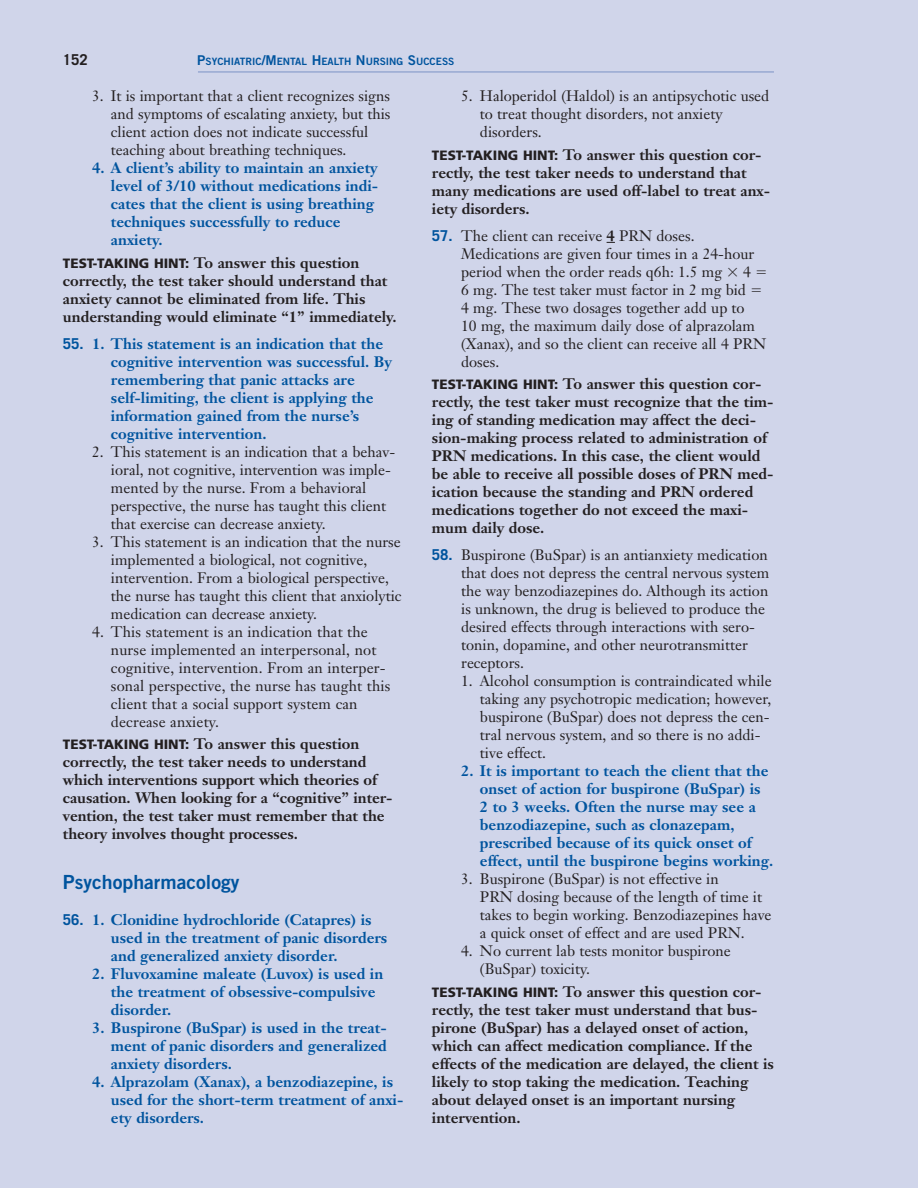
<style>
.page{position:relative;width:918px;height:1188px;background:#d0d5ea}
.page>*{position:absolute;margin:0;border:0;box-sizing:border-box;transform-origin:0 0}
.t1{font:19.5px "Trade Gothic Bold Two";color:#00549e}
.t2{font:15px/18px "Janson Text";color:#231f20}
.t3{font:700 15px/18px "Janson Text";color:#231f20}
.t4{font:700 15px/18px "Janson Text";color:#00549e}
.t5{font:700 15px "Trade Gothic";color:#231f20}
.t6{font:10.2px "Trade Gothic Bold Two";color:#00549e}
.s1{font-size:13.5px}
.s2{font-family:"Frutiger";font-weight:900;font-size:13.5px}
.s3{font-family:"Trade Gothic"}
.s4{font-family:"Trade Gothic";font-weight:700;color:#00549e}
.s5{font-weight:700}
</style>
<div class="page">
<svg style="left:728px;top:268px;width:9px;height:8px"></svg>
<svg style="left:757px;top:270px;width:9px;height:4px"></svg>
<svg style="left:752px;top:288px;width:9px;height:4px"></svg>
<p class="t5" style="left:63px;top:50px;width:27px">152</p>
<p class="t6" style="left:197px;top:55px;width:259px"><span class="s1">P</span>SYCHIATRIC<span class="s1">/M</span>ENTAL <span class="s1">H</span>EALTH <span class="s1">N</span>URSING <span class="s1">S</span>UCCESS</p>
<p class="t2" style="left:111px;top:87px;width:281px;text-indent:-19px">3. It is important that a client recognizes signs and symptoms of escalating anxiety, but this client action does not indicate successful teaching about breathing techniques.</p>
<p class="t4" style="left:111px;top:159px;width:269px;text-indent:-19px">4. A client’s ability to maintain an anxiety level of 3/10 without medications indi&shy;cates that the client is using breathing techniques successfully to reduce anxiety.</p>
<p class="t3" style="left:63px;top:253px;width:335px"><span class="s2">TEST-TAKING HINT:</span> To answer this question correctly, the test taker should understand that anxiety cannot be eliminated from life. This understanding would eliminate “1” immediately.</p>
<p class="t4" style="left:111px;top:334px;width:283px;text-indent:-48px"><span class="s3">55.</span> 1. This statement is an indication that the cognitive intervention was successful. By remembering that panic attacks are self-limiting, the client is applying the information gained from the nurse’s cognitive intervention.</p>
<p class="t2" style="left:111px;top:443px;width:286px;text-indent:-19px">2. This statement is an indication that a behav&shy;ioral, not cognitive, intervention was imple&shy;mented by the nurse. From a behavioral perspective, the nurse has taught this client that exercise can decrease anxiety.</p>
<p class="t2" style="left:111px;top:533px;width:292px;text-indent:-19px">3. This statement is an indication that the nurse implemented a biological, not cognitive, intervention. From a biological perspective, the nurse has taught this client that anxiolytic medication can decrease anxiety.</p>
<p class="t2" style="left:111px;top:623px;width:281px;text-indent:-19px">4. This statement is an indication that the nurse implemented an interpersonal, not cognitive, intervention. From an interper&shy;sonal perspective, the nurse has taught this client that a social support system can decrease anxiety.</p>
<p class="t3" style="left:63px;top:735px;width:331px"><span class="s2">TEST-TAKING HINT:</span> To answer this question correctly, the test taker needs to understand which interventions support which theories of causation. When looking for a “cognitive” inter&shy;vention, the test taker must remember that the theory involves thought processes.</p>
<h1 class="t1" style="left:63px;top:870px;width:178px">Psychopharmacology</h1>
<p class="t4" style="left:111px;top:910px;width:278px;text-indent:-48px"><span class="s3">56.</span> 1. Clonidine hydrochloride (Catapres) is used in the treatment of panic disorders and generalized anxiety disorder.</p>
<p class="t4" style="left:111px;top:964px;width:274px;text-indent:-19px">2. Fluvoxamine maleate (Luvox) is used in the treatment of obsessive-compulsive disorder.</p>
<p class="t4" style="left:111px;top:1018px;width:277px;text-align:justify;text-indent:-19px">3. Buspirone (BuSpar) is used in the treat&shy;ment of panic disorders and generalized anxiety disorders.</p>
<p class="t4" style="left:111px;top:1072px;width:294px;text-indent:-19px">4. Alprazolam (Xanax), a benzodiazepine, is used for the short-term treatment of anxi&shy;ety disorders.</p>
<p class="t2" style="left:480px;top:87px;width:291px;text-indent:-19px">5. Haloperidol (Haldol) is an antipsychotic used to treat thought disorders, not anxiety disorders.</p>
<p class="t3" style="left:432px;top:145px;width:340px"><span class="s2">TEST-TAKING HINT:</span> To answer this question cor&shy;rectly, the test taker needs to understand that many medications are used off-label to treat anx&shy;iety disorders.</p>
<p class="t2" style="left:461px;top:227px;width:295px;text-indent:-29px"><span class="s4">57.</span> The client can receive <span class="s5">4</span> PRN doses.<br>Medications are given four times in a 24-hour period when the order reads q6h: 1.5 mg</p>
<p class="t2" style="left:461px;top:263px;width:306px;text-indent:282px">4<br>6 mg. The test taker must factor in 2 mg bid<br>4 mg. These two dosages together add up to<br>10 mg, the maximum daily dose of alprazolam (Xanax), and so the client can receive all 4 PRN doses.</p>
<p class="t3" style="left:432px;top:375px;width:343px"><span class="s2">TEST-TAKING HINT:</span> To answer this question cor&shy;rectly, the test taker must recognize that the tim&shy;ing of standing medication may affect the deci&shy;sion-making process related to administration of PRN medications. In this case, the client would be able to receive all possible doses of PRN med&shy;ication because the standing and PRN ordered medications together do not exceed the maxi&shy;mum daily dose.</p>
<p class="t2" style="left:461px;top:546px;width:310px;text-indent:-29px"><span class="s4">58.</span> Buspirone (BuSpar) is an antianxiety medication that does not depress the central nervous system the way benzodiazepines do. Although its action is unknown, the drug is believed to produce the desired effects through interactions with sero&shy;tonin, dopamine, and other neurotransmitter receptors.</p>
<p class="t2" style="left:480px;top:672px;width:293px;text-indent:-19px">1. Alcohol consumption is contraindicated while taking any psychotropic medication; however, buspirone (BuSpar) does not depress the cen&shy;tral nervous system, and so there is no addi&shy;tive effect.</p>
<p class="t4" style="left:480px;top:762px;width:295px;text-indent:-19px">2. It is important to teach the client that the onset of action for buspirone (BuSpar) is<br>2 to 3 weeks. Often the nurse may see a benzodiazepine, such as clonazepam, prescribed because of its quick onset of effect, until the buspirone begins working.</p>
<p class="t2" style="left:480px;top:870px;width:293px;text-indent:-19px">3. Buspirone (BuSpar) is not effective in<br>PRN dosing because of the length of time it takes to begin working. Benzodiazepines have a quick onset of effect and are used PRN.</p>
<p class="t2" style="left:480px;top:942px;width:252px;text-indent:-19px">4. No current lab tests monitor buspirone (BuSpar) toxicity.</p>
<p class="t3" style="left:432px;top:982px;width:344px"><span class="s2">TEST-TAKING HINT:</span> To answer this question cor&shy;rectly, the test taker must understand that bus&shy;pirone (BuSpar) has a delayed onset of action, which can affect medication compliance. If the effects of the medication are delayed, the client is likely to stop taking the medication. Teaching about delayed onset is an important nursing intervention.</p>
</div>
